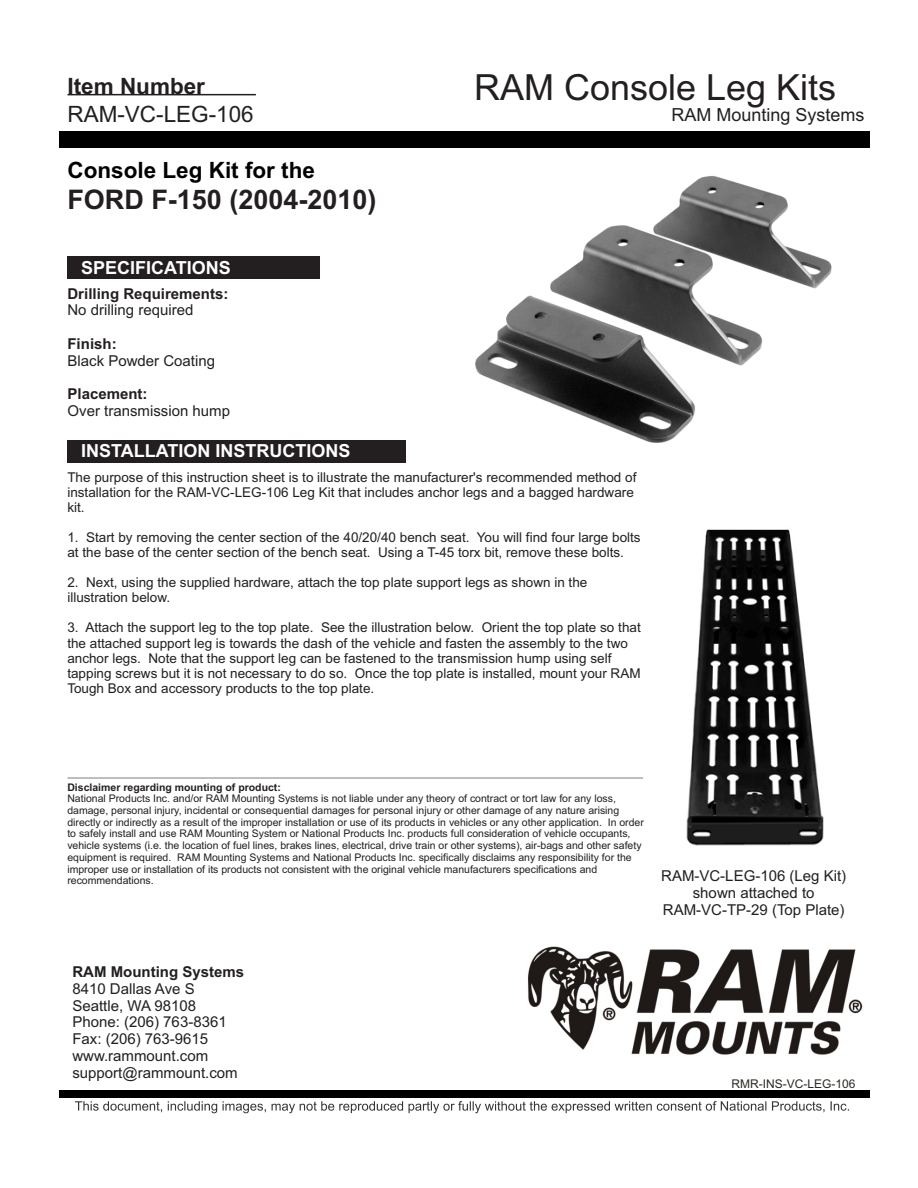
<style>
.page{position:relative;width:918px;height:1188px;background:#fff}
.page>*{position:absolute;margin:0;border:0;box-sizing:border-box;transform-origin:0 0}
.t1{font:36px "Arial";color:#231f20}
.t2{font:700 27px "Arial";color:#231f20}
.t3{font:700 22.5px "Arial";color:#000}
.t4{font:22.5px "Arial";color:#231f20}
.t5{font:700 22.5px "Arial";color:#231f20}
.t6{font:700 18px "Arial";color:#fff}
.t7{font:18px "Arial";color:#231f20}
.t8{font:15px/16.8px "Arial";color:#231f20;text-align:center}
.t9{font:700 15px "Arial";color:#231f20}
.t10{font:13.5px/15.1px "Arial";color:#231f20}
.t11{font:12px "Arial";color:#2b2924}
.t12{font:10.5px/11.7px "Arial";color:#231f20}
.t13{font:700 10.5px "Arial";color:#231f20}
</style>
<div class="page">
<img style="left:686px;top:529px;width:138px;height:317px">
<svg style="left:710px;top:802px;width:5px;height:13px"></svg>
<img style="left:804px;top:802px;width:7px;height:14px">
<div style="left:68px;top:256px;width:252px;height:23px;background:#231f20"></div>
<hr style="left:67px;top:777px;width:576px;height:2px;background:#a7a9ac">
<hr style="left:68px;top:94px;width:188px;height:1px;background:#231f20">
<div style="left:67px;top:440px;width:339px;height:22px;background:#231f20"></div>
<img style="left:475px;top:176px;width:357px;height:267px">
<div style="left:59px;top:131px;width:811px;height:17px;background:#000"></div>
<div style="left:59px;top:1090px;width:811px;height:8px;background:#000"></div>
<svg style="left:75px;top:1101px;width:774px;height:12px"></svg>
<img style="left:528px;top:946px;width:335px;height:109px">
<h3 class="t5" style="left:68px;top:78px;width:139px">Item Number</h3>
<h1 class="t1" style="left:474px;top:74px;width:364px">RAM Console Leg Kits</h1>
<h3 class="t4" style="left:68px;top:105px;width:188px">RAM-VC-LEG-106</h3>
<h3 class="t7" style="left:672px;top:108px;width:195px">RAM Mounting Systems</h3>
<h3 class="t3" style="left:68px;top:161px;width:249px">Console Leg Kit for the</h3>
<h2 class="t2" style="left:67px;top:189px;width:311px">FORD F-150 (2004-2010)</h2>
<h3 class="t6" style="left:81px;top:261px;width:151px">SPECIFICATIONS</h3>
<p class="t9" style="left:68px;top:288px;width:162px">Drilling Requirements:</p>
<p class="t8" style="left:68px;top:303px;width:127px">No drilling required</p>
<p class="t9" style="left:68px;top:338px;width:51px">Finish:</p>
<p class="t8" style="left:68px;top:353px;width:149px">Black Powder Coating</p>
<p class="t9" style="left:68px;top:388px;width:82px">Placement:</p>
<p class="t8" style="left:68px;top:404px;width:164px">Over transmission hump</p>
<h3 class="t6" style="left:81px;top:444px;width:271px">INSTALLATION INSTRUCTIONS</h3>
<p class="t10" style="left:67px;top:471px;width:571px">The purpose of this instruction sheet is to illustrate the manufacturer's recommended method of installation for the RAM-VC-LEG-106 Leg Kit that includes anchor legs and a bagged hardware kit.</p>
<p class="t10" style="left:67px;top:531px;width:575px">1. Start by removing the center section of the 40/20/40 bench seat. You will find four large bolts at the base of the center section of the bench seat. Using a T-45 torx bit, remove these bolts.</p>
<p class="t10" style="left:67px;top:576px;width:522px">2. Next, using the supplied hardware, attach the top plate support legs as shown in the illustration below.</p>
<p class="t10" style="left:67px;top:621px;width:575px">3. Attach the support leg to the top plate. See the illustration below. Orient the top plate so that the attached support leg is towards the dash of the vehicle and fasten the assembly to the two anchor legs. Note that the support leg can be fastened to the transmission hump using self tapping screws but it is not necessary to do so. Once the top plate is installed, mount your RAM Tough Box and accessory products to the top plate.</p>
<p class="t13" style="left:67px;top:783px;width:215px">Disclaimer regarding mounting of product:</p>
<p class="t12" style="left:67px;top:794px;width:578px">National Products Inc. and/or RAM Mounting Systems is not liable under any theory of contract or tort law for any loss, damage, personal injury, incidental or consequential damages for personal injury or other damage of any nature arising directly or indirectly as a result of the improper installation or use of its products in vehicles or any other application. In order to safely install and use RAM Mounting System or National Products Inc. products full consideration of vehicle occupants, vehicle systems (i.e. the location of fuel lines, brakes lines, electrical, drive train or other systems), air-bags and other safety equipment is required. RAM Mounting Systems and National Products Inc. specifically disclaims any responsibility for the improper use or installation of its products not consistent with the original vehicle manufacturers specifications and recommendations.</p>
<p class="t8" style="left:661px;top:869px;width:187px">RAM-VC-LEG-106 (Leg Kit) shown attached to<br>RAM-VC-TP-29 (Top Plate)</p>
<p class="t9" style="left:72px;top:966px;width:173px">RAM Mounting Systems</p>
<p class="t8" style="left:72px;top:982px;width:167px;text-align:left">8410 Dallas Ave S<br>Seattle, WA 98108<br>Phone: (206) 763-8361<br>Fax: (206) 763-9615 www.rammount.com support@rammount.com</p>
<p class="t11" style="left:732px;top:1079px;width:126px">RMR-INS-VC-LEG-106</p>
</div>
